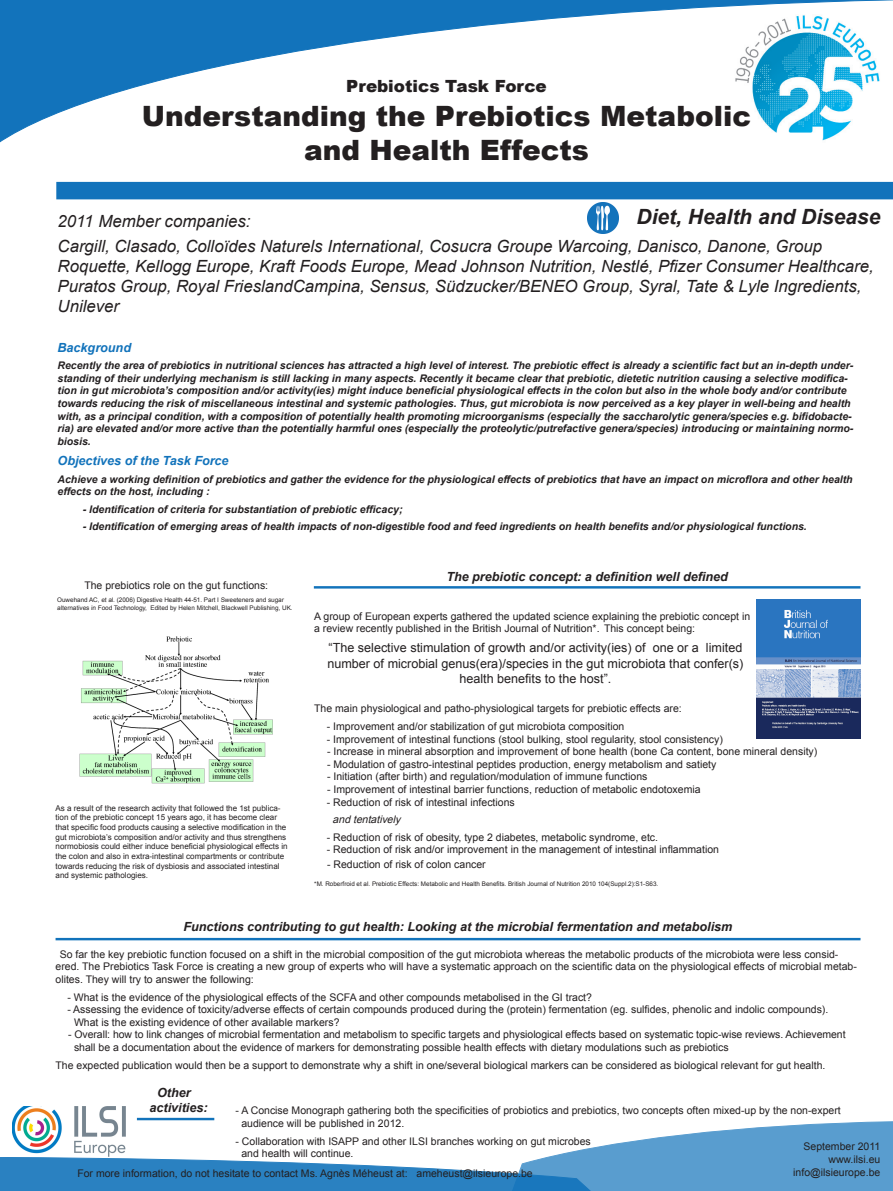
<style>
.page{position:relative;width:893px;height:1191px;background:#fff}
.page>*{position:absolute;margin:0;border:0;box-sizing:border-box;transform-origin:0 0}
.t1{font:900 28px/33.6px "Arial";color:#231f20;text-align:center}
.t2{font:italic 700 21px "Arial";color:#231f20}
.t3{font:italic 16.8px/20.2px "Arial";color:#231f20}
.t4{font:900 16.8px "Arial";color:#231f20}
.t5{font:12.6px/15.1px "Arial";color:#231f20;text-align:center}
.t6{font:italic 700 12.6px/15.1px "Arial";color:#231f20}
.t7{font:italic 700 12.6px "Arial";color:#1273bb}
.t8{font:10.5px/12.6px "Arial";color:#231f20}
.t9{font:italic 700 10.5px/12.6px "Arial";color:#231f20}
.t10{font:italic 10.5px "Arial";color:#231f20}
.t11{font:8.05px/9.7px "Arial";color:#231f20}
.t12{font:6.3px/7.6px "Arial";color:#231f20}
</style>
<div class="page">
<svg style="left:0;top:0;width:893px;height:143px"></svg>
<svg style="left:0;top:1121px;width:893px;height:70px"></svg>
<div style="left:56px;top:182px;width:837px;height:17px;background:#1273bb"></div>
<img style="left:587px;top:203px;width:31px;height:31px">
<hr style="left:314px;top:586px;width:546px;height:2px;background:#1273bb">
<hr style="left:56px;top:938px;width:804px;height:2px;background:#1273bb">
<img style="left:79px;top:636px;width:194px;height:147px">
<img style="left:757px;top:599px;width:103px;height:139px">
<hr style="left:137px;top:1117px;width:77px;height:3px;background:#1273bb">
<img style="left:13px;top:1106px;width:113px;height:50px">
<p class="t4" style="left:346px;top:74px;width:202px">Prebiotics Task Force</p>
<p class="t1" style="left:142px;top:98px;width:611px">Understanding the Prebiotics Metabolic and Health Effects</p>
<p class="t2" style="left:637px;top:203px;width:245px">Diet, Health and Disease</p>
<p class="t3" style="left:58px;top:211px;width:194px">2011 Member companies:</p>
<p class="t3" style="left:58px;top:236px;width:818px">Cargill, Clasado, Colloïdes Naturels International, Cosucra Groupe Warcoing, Danisco, Danone, Group Roquette, Kellogg Europe, Kraft Foods Europe, Mead Johnson Nutrition, Nestlé, Pfizer Consumer Healthcare, Puratos Group, Royal FrieslandCampina, Sensus, Südzucker/BENEO Group, Syral, Tate &amp; Lyle Ingredients, Unilever</p>
<p class="t7" style="left:58px;top:339px;width:75px">Background</p>
<p class="t9" style="left:58px;top:360px;width:797px">Recently the area of prebiotics in nutritional sciences has attracted a high level of interest. The prebiotic effect is already a scientific fact but an in-depth under&shy;standing of their underlying mechanism is still lacking in many aspects. Recently it became clear that prebiotic, dietetic nutrition causing a selective modifica&shy;tion in gut microbiota’s composition and/or activity(ies) might induce beneficial physiological effects in the colon but also in the whole body and/or contribute towards reducing the risk of miscellaneous intestinal and systemic pathologies. Thus, gut microbiota is now perceived as a key player in well-being and health with, as a principal condition, with a composition of potentially health promoting microorganisms (especially the saccharolytic genera/species e.g. bifidobacte&shy;ria) are elevated and/or more active than the potentially harmful ones (especially the proteolytic/putrefactive genera/species) introducing or maintaining normo&shy;biosis.</p>
<p class="t7" style="left:58px;top:452px;width:173px">Objectives of the Task Force</p>
<p class="t9" style="left:58px;top:473px;width:797px">Achieve a working definition of prebiotics and gather the evidence for the physiological effects of prebiotics that have an impact on microflora and other health effects on the host, including :</p>
<p class="t9" style="left:83px;top:503px;width:321px">- Identification of criteria for substantiation of prebiotic efficacy;</p>
<p class="t9" style="left:83px;top:520px;width:726px">- Identification of emerging areas of health impacts of non-digestible food and feed ingredients on health benefits and/or physiological functions.</p>
<p class="t8" style="left:84px;top:579px;width:185px">The prebiotics role on the gut functions:</p>
<p class="t12" style="left:57px;top:596px;width:237px">Ouwehand AC, et al. (2006) Digestive Health 44-51. Part I Sweeteners and sugar alternatives in Food Technology, Edited by Helen Mitchell, Blackwell Publishing, UK.</p>
<p class="t11" style="left:56px;top:803px;width:234px">As a result of the research activity that followed the 1st publica&shy;tion of the prebiotic concept 15 years ago, it has become clear that specific food products causing a selective modification in the gut microbiota’s composition and/or activity and thus strengthens normobiosis could either induce beneficial physiological effects in the colon and also in extra-intestinal compartments or contribute towards reducing the risk of dysbiosis and associated intestinal and systemic pathologies.</p>
<p class="t6" style="left:446px;top:569px;width:283px">The prebiotic concept: a definition well defined</p>
<p class="t8" style="left:314px;top:610px;width:438px">A group of European experts gathered the updated science explaining the prebiotic concept in a review recently published in the British Journal of Nutrition*. This concept being:</p>
<p class="t5" style="left:327px;top:640px;width:417px">“The selective stimulation of growth and/or activity(ies) of one or a limited number of microbial genus(era)/species in the gut microbiota that confer(s) health benefits to the host”.</p>
<p class="t8" style="left:314px;top:702px;width:369px">The main physiological and patho-physiological targets for prebiotic effects are:</p>
<p class="t8" style="left:327px;top:719px;width:299px">- Improvement and/or stabilization of gut microbiota composition</p>
<p class="t8" style="left:327px;top:732px;width:398px">- Improvement of intestinal functions (stool bulking, stool regularity, stool consistency)</p>
<p class="t8" style="left:327px;top:745px;width:492px">- Increase in mineral absorption and improvement of bone health (bone Ca content, bone mineral density)</p>
<p class="t8" style="left:327px;top:758px;width:391px">- Modulation of gastro-intestinal peptides production, energy metabolism and satiety</p>
<p class="t8" style="left:327px;top:770px;width:322px">- Initiation (after birth) and regulation/modulation of immune functions</p>
<p class="t8" style="left:327px;top:783px;width:375px">- Improvement of intestinal barrier functions, reduction of metabolic endotoxemia</p>
<p class="t8" style="left:327px;top:795px;width:189px">- Reduction of risk of intestinal infections</p>
<p class="t10" style="left:333px;top:812px;width:72px">andtentatively</p>
<p class="t8" style="left:327px;top:831px;width:333px">- Reduction of risk of obesity, type 2 diabetes, metabolic syndrome, etc.</p>
<p class="t8" style="left:327px;top:843px;width:394px">- Reduction of risk and/or improvement in the management of intestinal inflammation</p>
<p class="t8" style="left:327px;top:858px;width:160px">- Reduction of risk of colon cancer</p>
<p class="t12" style="left:314px;top:880px;width:346px">*M. Roberfroid et al. Prebiotic Effects: Metabolic and Health Benefits. British Journal of Nutrition 2010 104(Suppl.2):S1-S63.</p>
<p class="t6" style="left:183px;top:920px;width:550px">Functions contributing to gut health: Looking at the microbial fermentation and metabolism</p>
<p class="t8" style="left:56px;top:948px;width:803px;text-indent:4px">So far the key prebiotic function focused on a shift in the microbial composition of the gut microbiota whereas the metabolic products of the microbiota were less consid&shy;ered. The Prebiotics Task Force is creating a new group of experts who will have a systematic approach on the scientific data on the physiological effects of microbial metab&shy;olites. They will try to answer the following:</p>
<p class="t8" style="left:67px;top:990px;width:526px">- What is the evidence of the physiological effects of the SCFA and other compounds metabolised in the GI tract?</p>
<p class="t8" style="left:74px;top:1003px;width:756px;text-indent:-7px">- Assessing the evidence of toxicity/adverse effects of certain compounds produced during the (protein) fermentation (eg. sulfides, phenolic and indolic compounds).<br>What is the existing evidence of other available markers?</p>
<p class="t8" style="left:74px;top:1028px;width:773px;text-indent:-6px">- Overall: how to link changes of microbial fermentation and metabolism to specific targets and physiological effects based on systematic topic-wise reviews. Achievement shall be a documentation about the evidence of markers for demonstrating possible health effects with dietary modulations such as prebiotics</p>
<p class="t8" style="left:56px;top:1058px;width:771px">The expected publication would then be a support to demonstrate why a shift in one/several biological markers can be considered as biological relevant for gut health.</p>
<p class="t6" style="left:149px;top:1085px;width:60px;text-indent:8px">Other activities:</p>
<p class="t8" style="left:241px;top:1104px;width:601px;text-indent:-6px">- A Concise Monograph gathering both the specificities of probiotics and prebiotics, two concepts often mixed-up by the non-expert audience will be published in 2012.</p>
<p class="t8" style="left:241px;top:1134px;width:351px;text-indent:-6px">- Collaboration with ISAPP and other ILSI branches working on gut microbes and health will continue.</p>
<p class="t8" style="left:77px;top:1167px;width:457px">For more information, do not hesitate to contact Ms. Agnès Méheust at: ameheust@ilsieurope.be</p>
<p class="t8" style="left:803px;top:1140px;width:78px">September 2011</p>
<p class="t8" style="left:828px;top:1153px;width:53px">www.ilsi.eu</p>
<p class="t8" style="left:793px;top:1165px;width:89px">info@ilsieurope.be</p>
</div>
